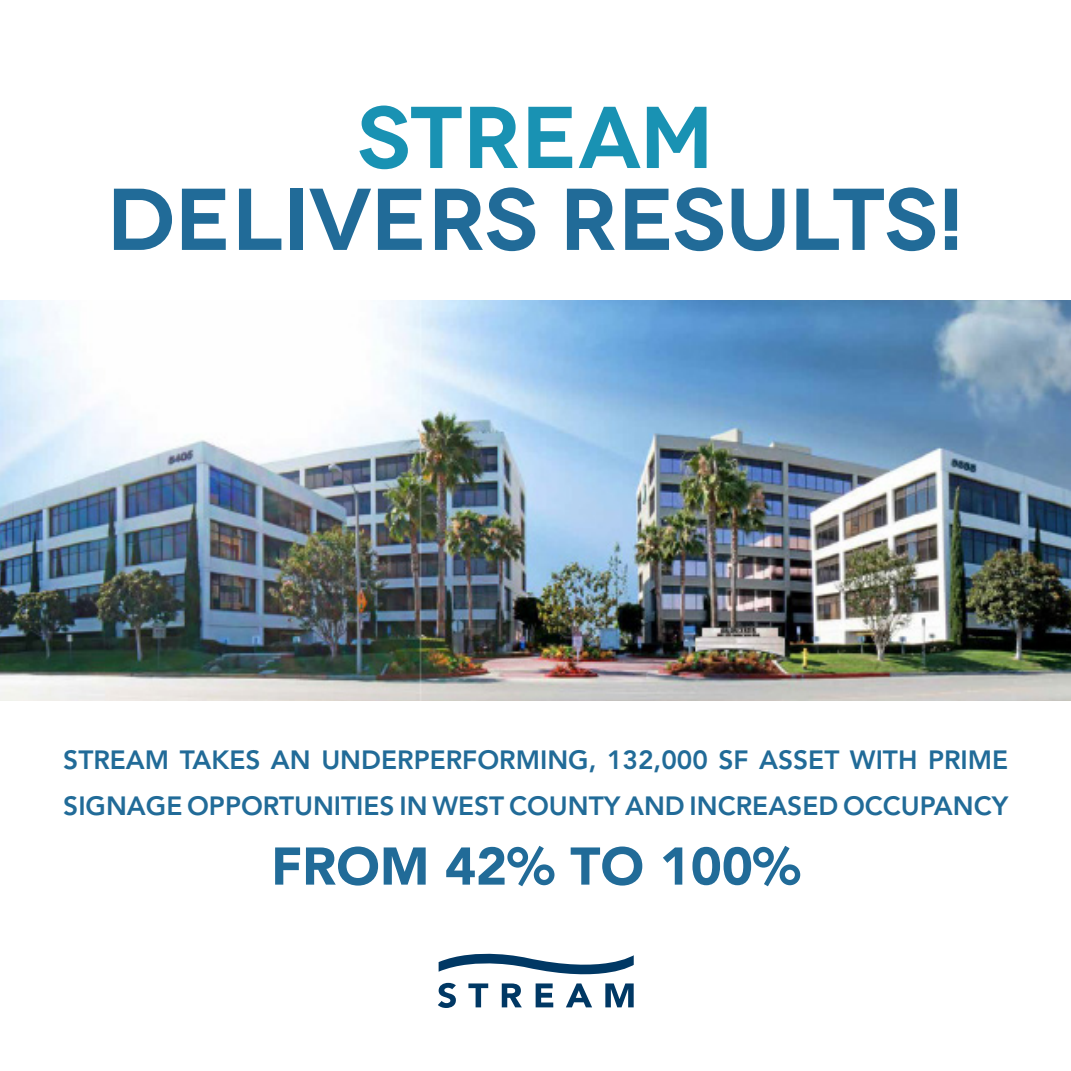
<style>
.page{position:relative;width:1071px;height:1071px;background:#fff}
.page>*{position:absolute;margin:0;border:0;box-sizing:border-box;transform-origin:0 0}
.t1{font:600 87.5px/81.9px "Novecentowide";letter-spacing:-.005em;color:#216b98;text-align:center}
.t2{font:900 52.5px "Avenir LT Std";color:#216b98}
.t3{font:800 26.25px/45.5px "Avenir";color:#216b98}
.s1{color:#1992b3}
</style>
<div class="page">
<img style="left:0;top:300px;width:1071px;height:401px">
<svg style="left:438px;top:953px;width:196px;height:55px"></svg>
<p class="t1" style="left:107px;top:97px;width:859px"><span class="s1">STREAM<br></span>DELIVERS RESULTS!</p>
<p class="t3" style="left:63px;top:737px;width:947px">STREAM TAKES AN UNDERPERFORMING, 132,000 SF ASSET WITH PRIME<br>SIGNAGE OPPORTUNITIES IN WEST COUNTY AND INCREASED OCCUPANCY</p>
<p class="t2" style="left:271px;top:835px;width:531px">FROM 42% TO 100%</p>
</div>
